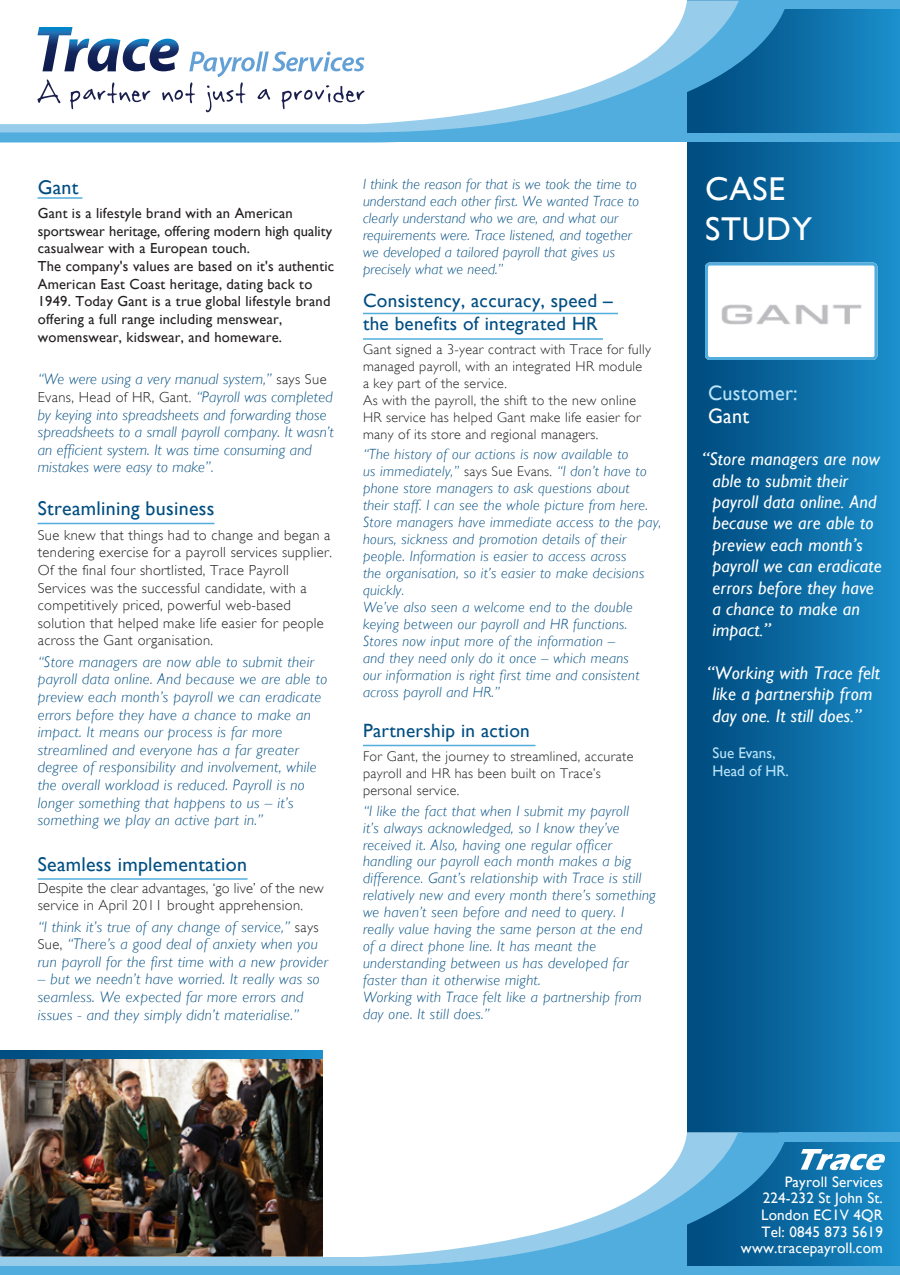
<style>
.page{position:relative;width:900px;height:1275px;background:#fff}
.page>*{position:absolute;margin:0;border:0;box-sizing:border-box;transform-origin:0 0}
.t1{font:33px/39.6px "Gill Sans";letter-spacing:.025em;color:#fff}
.t2{font:21px "Gill Sans";letter-spacing:.015em;color:#b8e4fa;scale:.96 1}
.t3{font:21px "Gill Sans";color:#fff;scale:.96 1}
.t4{font:19.95px "Gill Sans";letter-spacing:.015em;color:#004e82}
.t5{font:19.2px/23.5px "Gill Sans";letter-spacing:.015em;color:#004e82}
.t6{font:italic 18.3px/21.3px "Gill Sans";letter-spacing:.01em;color:#fff}
.t7{font:italic 300 15.3px/17.5px "Gill Sans";letter-spacing:.025em;color:#004e82}
.t8{font:15.3px/18.3px "Gill Sans";color:#b8e4fa}
.t9{font:15.15px/16.6px "Gill Sans";letter-spacing:.01em;color:#fff;text-align:right}
.t10{font:italic 300 15px/17px "Gill Sans";letter-spacing:.025em;color:#004e82}
.t11{font:italic 300 14.7px/17px "Gill Sans";letter-spacing:.025em;color:#004e82}
.t12{font:300 14.55px/17.5px "Gill Sans";letter-spacing:.025em;color:#231f20}
.t13{font:14.55px/17.5px "Gill Sans";letter-spacing:.015em;color:#231f20}
.t14{font:300 13.95px/17px "Gill Sans";letter-spacing:.025em;color:#231f20}
.s1{font-style:normal;font-size:14.55px;color:#231f20}
.s2{font-style:italic;font-size:15.3px;color:#004e82}
.s3{font-style:normal;font-size:13.95px;color:#231f20}
</style>
<div class="page">
<img style="left:0;top:1059px;width:323px;height:73px">
<div style="left:687px;top:0;width:213px;height:1275px;background:linear-gradient(to right,#00477b,#1a8eca)"></div>
<img style="left:0;top:1132px;width:788px;height:134px">
<div style="left:779px;top:1132px;width:121px;height:10px;background:#52addf"></div>
<div style="left:0;top:1266px;width:900px;height:9px;background:#52addf"></div>
<svg style="left:705px;top:262px;width:173px;height:98px"></svg>
<svg style="left:801px;top:1149px;width:84px;height:21px"></svg>
<svg style="left:0;top:1050px;width:322px;height:9px;background:#0b6aa2"></svg>
<div style="left:0;top:134px;width:900px;height:8px;background:#52addf"></div>
<svg style="left:742px;top:0;width:46px;height:134px;background:#1c75aa"></svg>
<svg style="left:0;top:0;width:742px;height:134px"></svg>
<div style="left:780px;top:0;width:120px;height:9px;background:#52addf"></div>
<hr style="left:38px;top:197px;width:44px;height:2px;background:#52addf">
<hr style="left:38px;top:523px;width:176px;height:1px;background:#52addf">
<img style="left:720px;top:303px;width:142px;height:23px">
<hr style="left:363px;top:313px;width:255px;height:1px;background:#52addf">
<hr style="left:363px;top:338px;width:240px;height:2px;background:#52addf">
<hr style="left:363px;top:745px;width:173px;height:1px;background:#52addf">
<hr style="left:38px;top:878px;width:210px;height:2px;background:#52addf">
<svg style="left:38px;top:27px;width:326px;height:85px"></svg>
<h3 class="t4" style="left:38px;top:175px;width:42px">Gant</h3>
<p class="t13" style="left:38px;top:204px;width:298px">Gant is a lifestyle brand with an American sportswear heritage, offering modern high quality casualwear with a European touch.<br>The company's values are based on it's authentic American East Coast heritage, dating back to 1949. Today Gant is a true global lifestyle brand offering a full range including menswear, womenswear, kidswear, and homeware.</p>
<p class="t7" style="left:38px;top:371px;width:290px">“We were using a very manual system,” <span class="s1">says Sue</span></p>
<p class="t12" style="left:38px;top:388px;width:296px">Evans, Head of HR, Gant. <span class="s2">“Payroll was completed</span></p>
<p class="t7" style="left:38px;top:406px;width:298px">by keying into spreadsheets and forwarding those spreadsheets to a small payroll company. It wasn’t an efficient system. It was time consuming and mistakes were easy to make”.</p>
<h3 class="t4" style="left:38px;top:497px;width:178px">Streamlining business</h3>
<p class="t12" style="left:38px;top:526px;width:296px">Sue knew that things had to change and began a tendering exercise for a payroll services supplier.<br>Of the final four shortlisted, Trace Payroll Services was the successful candidate, with a competitively priced, powerful web-based solution that helped make life easier for people across the Gant organisation.</p>
<p class="t7" style="left:38px;top:653px;width:291px">“Store managers are now able to submit their payroll data online. And because we are able to preview each month’s payroll we can eradicate errors before they have a chance to make an impact. It means our process is far more streamlined and everyone has a far greater degree of responsibility and involvement, while the overall workload is reduced. Payroll is no longer something that happens to us – it’s something we play an active part in.”</p>
<h3 class="t4" style="left:38px;top:853px;width:211px">Seamless implementation</h3>
<p class="t12" style="left:38px;top:879px;width:287px">Despite the clear advantages, ‘go live’ of the new service in April 2011 brought apprehension.</p>
<p class="t7" style="left:38px;top:918px;width:292px">“I think it’s true of any change of service,” <span class="s1">says<br>Sue,</span> “There’s a good deal of anxiety when you run payroll for the first time with a new provider</p>
<p class="t7" style="left:38px;top:971px;width:284px">– but we needn’t have worried. It really was so seamless. We expected far more errors and issues - and they simply didn’t materialise.”</p>
<p class="t11" style="left:363px;top:176px;width:278px">I think the reason for that is we took the time to understand each other first. We wanted Trace to clearly understand who we are, and what our requirements were. Trace listened, and together we developed a tailored payroll that gives us precisely what we need.”</p>
<p class="t5" style="left:363px;top:288px;width:251px">Consistency, accuracy, speed – the benefits of integrated HR</p>
<p class="t14" style="left:363px;top:341px;width:290px">Gant signed a 3-year contract with Trace for fully managed payroll, with an integrated HR module a key part of the service.<br>As with the payroll, the shift to the new online HR service has helped Gant make life easier for many of its store and regional managers.</p>
<p class="t11" style="left:363px;top:446px;width:300px">“The history of our actions is now available to<br>us immediately,” <span class="s3">says Sue Evans.</span> “I don’t have to phone store managers to ask questions about<br>their staff. I can see the whole picture from here.<br>Store managers have immediate access to the pay, hours, sickness and promotion details of their people. Information is easier to access across<br>the organisation, so it’s easier to make decisions quickly.<br>We’ve also seen a welcome end to the double keying between our payroll and HR functions.<br>Stores now input more of the information –<br>and they need only do it once – which means<br>our information is right first time and consistent across payroll and HR.”</p>
<p class="t5" style="left:363px;top:719px;width:168px">Partnership in action</p>
<p class="t14" style="left:363px;top:748px;width:272px">For Gant, the journey to streamlined, accurate payroll and HR has been built on Trace’s personal service.</p>
<p class="t10" style="left:363px;top:802px;width:294px">“I like the fact that when I submit my payroll<br>it’s always acknowledged, so I know they’ve received it. Also, having one regular officer handling our payroll each month makes a big difference. Gant’s relationship with Trace is still relatively new and every month there’s something we haven’t seen before and need to query. I really value having the same person at the end of a direct phone line. It has meant the understanding between us has developed far faster than it otherwise might.<br>Working with Trace felt like a partnership from day one. It still does.”</p>
<h1 class="t1" style="left:705px;top:169px;width:109px">CASE<br>STUDY</h1>
<h2 class="t2" style="left:708px;top:381px;width:95px">Customer:</h2>
<h2 class="t3" style="left:708px;top:403px;width:44px">Gant</h2>
<p class="t6" style="left:712px;top:449px;width:171px;text-indent:-10px">“Store managers are now able to submit their payroll data online. And because we are able to preview each month’s payroll we can eradicate errors before they have a chance to make an impact.”</p>
<p class="t6" style="left:707px;top:662px;width:174px">“Working with Trace felt like a partnership from day one. It still does.”</p>
<p class="t8" style="left:713px;top:744px;width:78px">Sue Evans,<br>Head of HR.</p>
<p class="t9" style="left:741px;top:1173px;width:143px">Payroll Services<br>224-232 St John St.<br>London EC1V 4QR<br>Tel: 0845 873 5619 www.tracepayroll.com</p>
</div>
